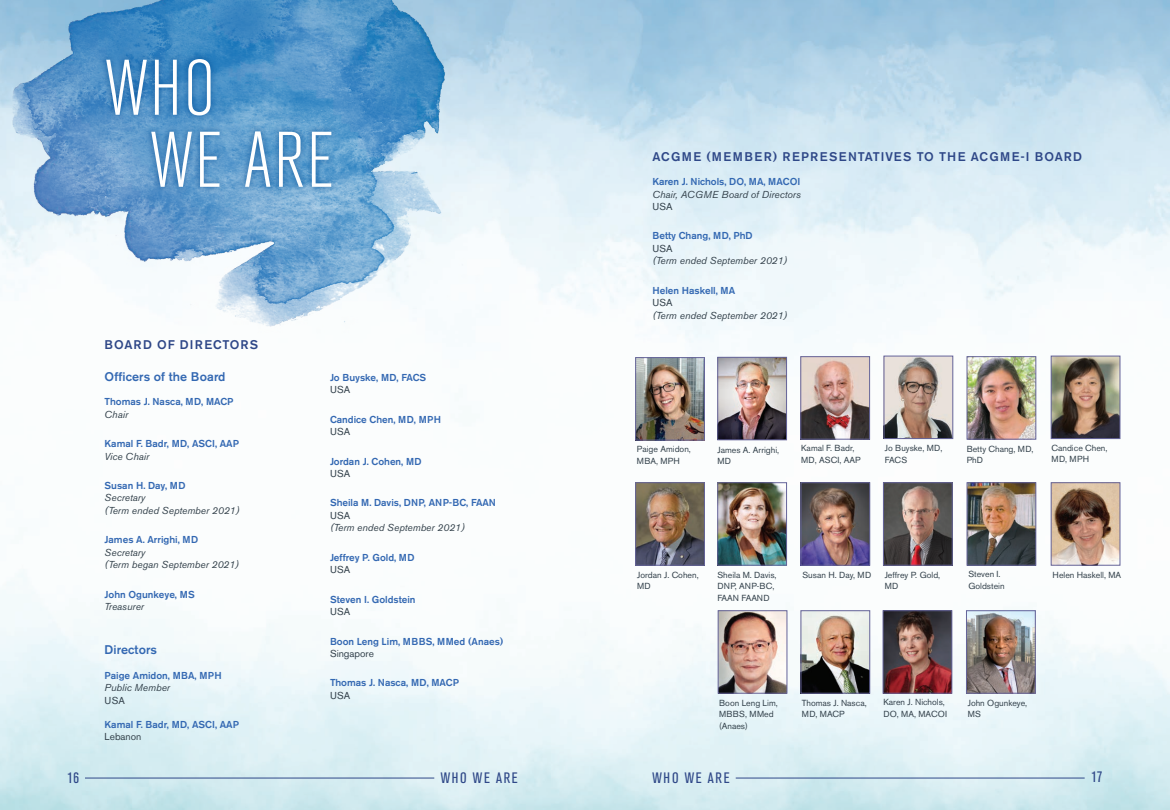
<style>
.page{position:relative;width:1170px;height:810px;background:#fff}
.page>*{position:absolute;margin:0;border:0;box-sizing:border-box;transform-origin:0 0}
.t1{font:300 condensed 78px/72px "Akzidenz Grotesk BE";letter-spacing:.025em;color:#fff}
.t2{font:condensed 15px "Akzidenz Grotesk BE";letter-spacing:.11em;color:#2f4888}
.t3{font:500 12.5px "Akzidenz Grotesk BE";letter-spacing:.115em;color:#2f4888}
.t4{font:500 12.5px "Akzidenz Grotesk BE";letter-spacing:.01em;color:#3368b2}
.t5{font:500 12.5px "Akzidenz Grotesk BE";letter-spacing:.075em;color:#2f4888}
.t6{font:500 10px "Akzidenz Grotesk BE";color:#3368b2}
.t7{font:italic 10px/12.5px "Akzidenz Grotesk BE";color:#34424c}
.t8{font:10px "Akzidenz Grotesk BE";color:#34424c}
.t9{font:8.75px/11.2px "Akzidenz Grotesk BE";color:#34424c}
</style>
<div class="page">
<img style="left:0;top:0;width:1170px;height:810px">
<img style="left:0;top:0;width:484px;height:349px">
<div style="left:100px;top:52px;width:238px;height:142px;background:#014990;opacity:.75"></div>
<img style="left:803px;top:612px;width:65px;height:80px">
<div style="left:801px;top:610px;width:69px;height:84px;border:1px solid #65649a"></div>
<img style="left:803px;top:484px;width:65px;height:80px">
<div style="left:801px;top:482px;width:69px;height:84px;border:1px solid #65649a"></div>
<img style="left:802px;top:358px;width:66px;height:79px">
<div style="left:800px;top:356px;width:70px;height:83px;border:1px solid #65649a"></div>
<img style="left:719px;top:359px;width:66px;height:79px">
<div style="left:717px;top:357px;width:70px;height:83px;border:1px solid #65649a"></div>
<img style="left:968px;top:612px;width:66px;height:80px">
<div style="left:966px;top:610px;width:70px;height:84px;border:1px solid #65649a"></div>
<img style="left:637px;top:359px;width:66px;height:79px">
<div style="left:635px;top:357px;width:70px;height:83px;border:1px solid #65649a"></div>
<img style="left:886px;top:358px;width:65px;height:79px">
<div style="left:884px;top:356px;width:69px;height:83px;border:1px solid #65649a"></div>
<img style="left:637px;top:484px;width:66px;height:80px">
<div style="left:635px;top:482px;width:70px;height:84px;border:1px solid #65649a"></div>
<img style="left:1053px;top:358px;width:65px;height:79px">
<div style="left:1051px;top:356px;width:69px;height:83px;border:1px solid #65649a"></div>
<img style="left:719px;top:484px;width:66px;height:80px">
<div style="left:717px;top:482px;width:70px;height:84px;border:1px solid #65649a"></div>
<img style="left:885px;top:484px;width:66px;height:80px">
<div style="left:883px;top:482px;width:70px;height:84px;border:1px solid #65649a"></div>
<img style="left:969px;top:484px;width:65px;height:80px">
<div style="left:967px;top:482px;width:69px;height:84px;border:1px solid #65649a"></div>
<img style="left:720px;top:612px;width:65px;height:80px">
<div style="left:718px;top:610px;width:69px;height:84px;border:1px solid #65649a"></div>
<img style="left:1053px;top:484px;width:65px;height:80px">
<div style="left:1051px;top:482px;width:69px;height:84px;border:1px solid #65649a"></div>
<img style="left:885px;top:612px;width:65px;height:80px">
<div style="left:883px;top:610px;width:69px;height:84px;border:1px solid #65649a"></div>
<img style="left:969px;top:358px;width:65px;height:79px">
<div style="left:967px;top:356px;width:69px;height:83px;border:1px solid #65649a"></div>
<hr style="left:85px;top:778px;width:349px;height:1px;background:#2f4888">
<hr style="left:736px;top:778px;width:349px;height:1px;background:#2f4888">
<h1 class="t1" style="left:150px;top:54px;width:185px;text-indent:-45px">WHO<br>WE ARE</h1>
<p class="t5" style="left:105px;top:337px;width:155px">BOARD OF DIRECTORS</p>
<p class="t4" style="left:105px;top:369px;width:123px">Officers of the Board</p>
<p class="t6" style="left:105px;top:396px;width:130px">Thomas J. Nasca, MD, MACP</p>
<p class="t7" style="left:105px;top:408px;width:25px">Chair</p>
<p class="t6" style="left:105px;top:437px;width:136px">Kamal F. Badr, MD, ASCI, AAP</p>
<p class="t7" style="left:105px;top:450px;width:46px">Vice Chair</p>
<p class="t6" style="left:105px;top:479px;width:82px">Susan H. Day, MD</p>
<p class="t7" style="left:105px;top:492px;width:136px">Secretary<br>(Term ended September 2021)</p>
<p class="t6" style="left:105px;top:534px;width:95px">James A. Arrighi, MD</p>
<p class="t7" style="left:105px;top:546px;width:136px">Secretary<br>(Term began September 2021)</p>
<p class="t6" style="left:105px;top:588px;width:92px">John Ogunkeye, MS</p>
<p class="t7" style="left:105px;top:600px;width:41px">Treasurer</p>
<p class="t4" style="left:105px;top:642px;width:54px">Directors</p>
<p class="t6" style="left:105px;top:669px;width:119px">Paige Amidon, MBA, MPH</p>
<p class="t7" style="left:105px;top:682px;width:67px">Public Member</p>
<p class="t8" style="left:105px;top:695px;width:22px">USA</p>
<p class="t6" style="left:105px;top:718px;width:136px">Kamal F. Badr, MD, ASCI, AAP</p>
<p class="t8" style="left:105px;top:731px;width:38px">Lebanon</p>
<p class="t6" style="left:330px;top:371px;width:98px">Jo Buyske, MD, FACS</p>
<p class="t8" style="left:330px;top:384px;width:22px">USA</p>
<p class="t6" style="left:330px;top:413px;width:113px">Candice Chen, MD, MPH</p>
<p class="t8" style="left:330px;top:426px;width:22px">USA</p>
<p class="t6" style="left:330px;top:455px;width:93px">Jordan J. Cohen, MD</p>
<p class="t8" style="left:330px;top:468px;width:22px">USA</p>
<p class="t6" style="left:330px;top:497px;width:168px">Sheila M. Davis, DNP, ANP-BC, FAAN</p>
<p class="t8" style="left:330px;top:509px;width:22px">USA</p>
<p class="t7" style="left:330px;top:522px;width:136px">(Term ended September 2021)</p>
<p class="t6" style="left:330px;top:551px;width:86px">Jeffrey P. Gold, MD</p>
<p class="t8" style="left:330px;top:564px;width:22px">USA</p>
<p class="t6" style="left:330px;top:593px;width:87px">Steven I. Goldstein</p>
<p class="t8" style="left:330px;top:606px;width:22px">USA</p>
<p class="t6" style="left:330px;top:635px;width:175px">Boon Leng Lim, MBBS, MMed (Anaes)</p>
<p class="t8" style="left:330px;top:648px;width:45px">Singapore</p>
<p class="t6" style="left:330px;top:677px;width:130px">Thomas J. Nasca, MD, MACP</p>
<p class="t8" style="left:330px;top:689px;width:22px">USA</p>
<p class="t3" style="left:652px;top:149px;width:431px">ACGME (MEMBER) REPRESENTATIVES TO THE ACGME-I BOARD</p>
<p class="t6" style="left:652px;top:175px;width:149px">Karen J. Nichols, DO, MA, MACOI</p>
<p class="t7" style="left:652px;top:188px;width:150px">Chair, ACGME Board of Directors</p>
<p class="t8" style="left:652px;top:201px;width:22px">USA</p>
<p class="t6" style="left:652px;top:230px;width:102px">Betty Chang, MD, PhD</p>
<p class="t8" style="left:652px;top:243px;width:22px">USA</p>
<p class="t7" style="left:652px;top:255px;width:136px">(Term ended September 2021)</p>
<p class="t6" style="left:652px;top:284px;width:84px">Helen Haskell, MA</p>
<p class="t8" style="left:652px;top:297px;width:22px">USA</p>
<p class="t7" style="left:652px;top:309px;width:136px">(Term ended September 2021)</p>
<p class="t9" style="left:637px;top:444px;width:55px">Paige Amidon,<br>MBA, MPH</p>
<p class="t9" style="left:885px;top:443px;width:59px">Jo Buyske, MD,<br>FACS</p>
<p class="t9" style="left:801px;top:443px;width:61px">Kamal F. Badr,<br>MD, ASCI, AAP</p>
<p class="t9" style="left:717px;top:444px;width:63px">James A. Arrighi,<br>MD</p>
<p class="t9" style="left:967px;top:443px;width:68px">Betty Chang, MD,<br>PhD</p>
<p class="t9" style="left:1052px;top:442px;width:57px">Candice Chen,<br>MD, MPH</p>
<p class="t9" style="left:637px;top:569px;width:63px">Jordan J. Cohen,<br>MD</p>
<p class="t9" style="left:717px;top:569px;width:61px">Sheila M. Davis,<br>DNP, ANP-BC,<br>FAAN FAAND</p>
<p class="t9" style="left:885px;top:569px;width:57px">Jeffrey P. Gold,<br>MD</p>
<p class="t9" style="left:968px;top:569px;width:38px">Steven I.<br>Goldstein</p>
<p class="t9" style="left:802px;top:569px;width:70px">Susan H. Day, MD</p>
<p class="t9" style="left:1053px;top:569px;width:70px">Helen Haskell, MA</p>
<p class="t9" style="left:719px;top:697px;width:60px">Boon Leng Lim,<br>MBBS, MMed (Anaes)</p>
<p class="t9" style="left:802px;top:697px;width:66px">Thomas J. Nasca,<br>MD, MACP</p>
<p class="t9" style="left:883px;top:697px;width:65px">Karen J. Nichols,<br>DO, MA, MACOI</p>
<p class="t9" style="left:968px;top:697px;width:61px">John Ogunkeye,<br>MS</p>
<h2 class="t2" style="left:68px;top:770px;width:13px">16</h2>
<h2 class="t2" style="left:441px;top:770px;width:79px">WHO WE ARE</h2>
<h2 class="t2" style="left:652px;top:770px;width:79px">WHO WE ARE</h2>
<h2 class="t2" style="left:1091px;top:768px;width:13px">17</h2>
</div>
